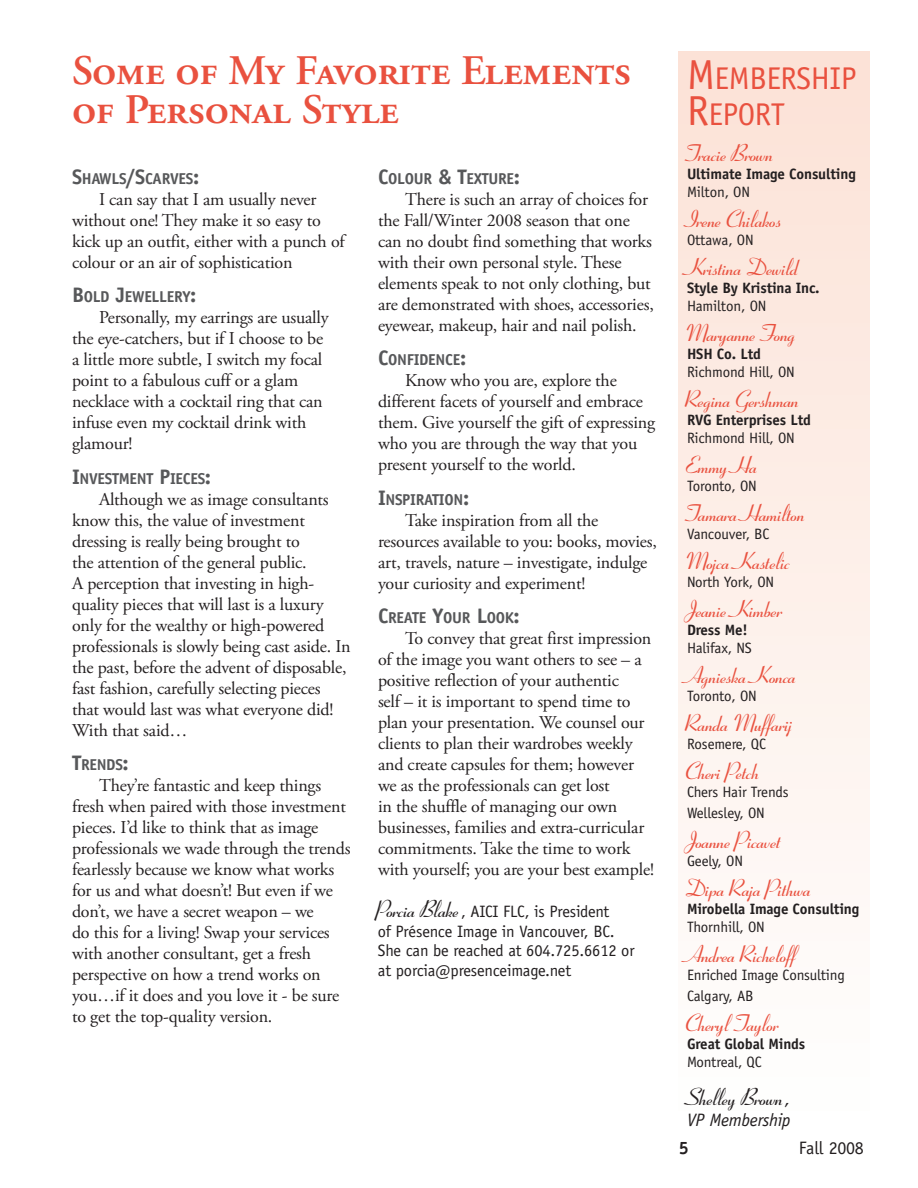
<style>
.page{position:relative;width:918px;height:1188px;background:#fff}
.page>*{position:absolute;margin:0;border:0;box-sizing:border-box;transform-origin:0 0}
.t1{font:600 42px/39px "Adobe Garamond Pro";letter-spacing:-.01em;color:#e9513f}
.t2{font:31.5px/36px "Officina Sans";letter-spacing:-.015em;color:#e9513f}
.Member_name{font:700 24px "Ribbon 131 BT";letter-spacing:-.015em;color:#e9513f}
.name{font:700 24px "Ribbon 131 BT";letter-spacing:-.015em;color:#231f20}
.text{font:18px/21px "Adobe Garamond Pro";letter-spacing:-.01em;color:#231f20}
.name-2{font:italic 18px "Officina Sans";letter-spacing:-.015em;color:#231f20}
.t3{font:18px "Officina Sans";letter-spacing:-.015em;color:#231f20}
.t4{font:700 18px "Officina Sans";color:#231f20}
.Officina_side_text{font:16.5px/19.5px "Officina Sans";letter-spacing:-.01em;color:#231f20}
.subhead_2{font:700 15.75px "Officina Sans";letter-spacing:-.02em;color:#57585a}
.Member_Report{font:15px "Officina Sans";letter-spacing:-.01em;color:#231f20}
.Member_company{font:700 15px "Officina Sans";letter-spacing:-.01em;color:#231f20}
.s1{font-size:42px}
.s2{font-family:"Officina Sans";font-weight:400;font-style:italic;font-size:18px}
.s3{font-size:21px}
.s4{font-family:"Ribbon 131 BT";font-weight:700;font-size:24px}
</style>
<div class="page">
<div style="left:679px;top:51px;width:190px;height:1080px;background:linear-gradient(to bottom,#fce2d6,#fefffe)"></div>
<p class="t1" style="left:72px;top:52px;width:561px">Some of My Favorite Elements of Personal Style</p>
<p class="t2" style="left:687px;top:61px;width:171px"><span class="s1">M</span>EMBERSHIP<br><span class="s1">R</span>EPORT</p>
<p class="Member_name" style="left:687px;top:139px;width:90px">Tracie Brown</p>
<p class="Member_company" style="left:687px;top:165px;width:170px">Ultimate Image Consulting</p>
<p class="Member_Report" style="left:687px;top:183px;width:65px">Milton, ON</p>
<p class="Member_name" style="left:687px;top:205px;width:98px">Irene Chilakos</p>
<p class="Member_Report" style="left:687px;top:231px;width:68px">Ottawa, ON</p>
<p class="Member_name" style="left:687px;top:253px;width:115px">Kristina Dewild</p>
<p class="Member_company" style="left:687px;top:279px;width:134px">Style By Kristina Inc.</p>
<p class="Member_Report" style="left:687px;top:297px;width:81px">Hamilton, ON</p>
<p class="Member_name" style="left:687px;top:319px;width:113px">Maryanne Fong</p>
<p class="Member_company" style="left:687px;top:345px;width:76px">HSH Co. Ltd</p>
<p class="Member_Report" style="left:687px;top:363px;width:109px">Richmond Hill, ON</p>
<p class="Member_name" style="left:687px;top:385px;width:116px">Regina Gershman</p>
<p class="Member_company" style="left:687px;top:411px;width:125px">RVG Enterprises Ltd</p>
<p class="Member_Report" style="left:687px;top:429px;width:109px">Richmond Hill, ON</p>
<p class="Member_name" style="left:687px;top:451px;width:74px">Emmy Ha</p>
<p class="Member_Report" style="left:687px;top:477px;width:71px">Toronto, ON</p>
<p class="Member_name" style="left:687px;top:499px;width:122px">Tamara Hamilton</p>
<p class="Member_Report" style="left:687px;top:525px;width:84px">Vancouver, BC</p>
<p class="Member_name" style="left:687px;top:547px;width:107px">Mojca Kastelic</p>
<p class="Member_Report" style="left:687px;top:573px;width:89px">North York, ON</p>
<p class="Member_name" style="left:687px;top:595px;width:99px">Jeanie Kimber</p>
<p class="Member_company" style="left:687px;top:621px;width:62px">Dress Me!</p>
<p class="Member_Report" style="left:687px;top:639px;width:66px">Halifax, NS</p>
<p class="Member_name" style="left:687px;top:661px;width:113px">Agnieska Konca</p>
<p class="Member_Report" style="left:687px;top:687px;width:71px">Toronto, ON</p>
<p class="Member_name" style="left:687px;top:709px;width:109px">Randa Muffarij</p>
<p class="Member_Report" style="left:687px;top:735px;width:80px">Rosemere, QC</p>
<p class="Member_name" style="left:687px;top:757px;width:76px">Cheri Petch</p>
<p class="Member_Report" style="left:687px;top:783px;width:103px">Chers Hair Trends</p>
<p class="Member_Report" style="left:687px;top:804px;width:79px">Wellesley, ON</p>
<p class="Member_name" style="left:687px;top:826px;width:98px">Joanne Picavet</p>
<p class="Member_Report" style="left:687px;top:852px;width:58px">Geely, ON</p>
<p class="Member_name" style="left:687px;top:874px;width:128px">Dipa Raja Pithwa</p>
<p class="Member_company" style="left:687px;top:900px;width:174px">Mirobella Image Consulting</p>
<p class="Member_Report" style="left:687px;top:918px;width:79px">Thornhill, ON</p>
<p class="Member_name" style="left:687px;top:940px;width:113px">Andrea Richeloff</p>
<p class="Member_Report" style="left:687px;top:966px;width:159px">Enriched Image Consulting</p>
<p class="Member_Report" style="left:687px;top:987px;width:68px">Calgary, AB</p>
<p class="Member_name" style="left:687px;top:1009px;width:96px">Cheryl Taylor</p>
<p class="Member_company" style="left:687px;top:1035px;width:120px">Great Global Minds</p>
<p class="Member_Report" style="left:687px;top:1053px;width:76px">Montreal, QC</p>
<p class="name" style="left:687px;top:1083px;width:105px">Shelley Brown<span class="s2">,</span></p>
<p class="name-2" style="left:687px;top:1109px;width:105px">VP Membership</p>
<p class="subhead_2" style="left:72px;top:169px;width:129px"><span class="s3">S</span>HAWLS<span class="s3">/S</span>CARVES<span class="s3">:</span></p>
<p class="text" style="left:72px;top:189px;width:274px;text-indent:27px">I can say that I am usually never without one! They make it so easy to kick up an outfit, either with a punch of colour or an air of sophistication</p>
<p class="subhead_2" style="left:72px;top:287px;width:126px"><span class="s3">B</span>OLD <span class="s3">J</span>EWELLERY<span class="s3">:</span></p>
<p class="text" style="left:72px;top:308px;width:258px;text-indent:27px">Personally, my earrings are usually the eye-catchers, but if I choose to be a little more subtle, I switch my focal point to a fabulous cuff or a glam necklace with a cocktail ring that can infuse even my cocktail drink with glamour!</p>
<p class="subhead_2" style="left:72px;top:469px;width:141px"><span class="s3">I</span>NVESTMENT <span class="s3">P</span>IECES<span class="s3">:</span></p>
<p class="text" style="left:72px;top:489px;width:280px;text-indent:27px">Although we as image consultants know this, the value of investment dressing is really being brought to<br>the attention of the general public.<br>A perception that investing in high&shy;quality pieces that will last is a luxury only for the wealthy or high-powered professionals is slowly being cast aside. In the past, before the advent of disposable, fast fashion, carefully selecting pieces that would last was what everyone did!<br>With that said…</p>
<p class="subhead_2" style="left:72px;top:755px;width:58px"><span class="s3">T</span>RENDS<span class="s3">:</span></p>
<p class="text" style="left:72px;top:776px;width:280px;text-indent:27px">They’re fantastic and keep things fresh when paired with those investment pieces. I’d like to think that as image professionals we wade through the trends fearlessly because we know what works for us and what doesn’t! But even if we don’t, we have a secret weapon – we<br>do this for a living! Swap your services with another consultant, get a fresh perspective on how a trend works on you…if it does and you love it - be sure to get the top-quality version.</p>
<p class="subhead_2" style="left:378px;top:169px;width:144px"><span class="s3">C</span>OLOUR <span class="s3">&amp; T</span>EXTURE<span class="s3">:</span></p>
<p class="text" style="left:378px;top:189px;width:277px;text-indent:27px">There is such an array of choices for the Fall/Winter 2008 season that one can no doubt find something that works with their own personal style. These elements speak to not only clothing, but are demonstrated with shoes, accessories, eyewear, makeup, hair and nail polish.</p>
<p class="subhead_2" style="left:378px;top:350px;width:90px"><span class="s3">C</span>ONFIDENCE<span class="s3">:</span></p>
<p class="text" style="left:378px;top:371px;width:279px;text-indent:27px">Know who you are, explore the different facets of yourself and embrace them. Give yourself the gift of expressing who you are through the way that you present yourself to the world.</p>
<p class="subhead_2" style="left:378px;top:490px;width:93px"><span class="s3">I</span>NSPIRATION<span class="s3">:</span></p>
<p class="text" style="left:378px;top:510px;width:280px;text-indent:27px">Take inspiration from all the resources available to you: books, movies, art, travels, nature – investigate, indulge your curiosity and experiment!</p>
<p class="subhead_2" style="left:378px;top:608px;width:143px"><span class="s3">C</span>REATE <span class="s3">Y</span>OUR <span class="s3">L</span>OOK<span class="s3">:</span></p>
<p class="text" style="left:378px;top:629px;width:278px;text-indent:27px">To convey that great first impression of the image you want others to see – a positive reflection of your authentic<br>self – it is important to spend time to plan your presentation. We counsel our clients to plan their wardrobes weekly and create capsules for them; however we as the professionals can get lost<br>in the shuffle of managing our own businesses, families and extra-curricular commitments. Take the time to work with yourself; you are your best example!</p>
<p class="Officina_side_text" style="left:378px;top:902px;width:258px"><span class="s4">Porcia Blake</span>, AICI FLC, is President<br>of Présence Image in Vancouver, BC.<br>She can be reached at 604.725.6612 or at porcia@presenceimage.net</p>
<p class="t4" style="left:679px;top:1137px;width:12px">5</p>
<p class="t3" style="left:799px;top:1138px;width:67px">Fall 2008</p>
</div>
